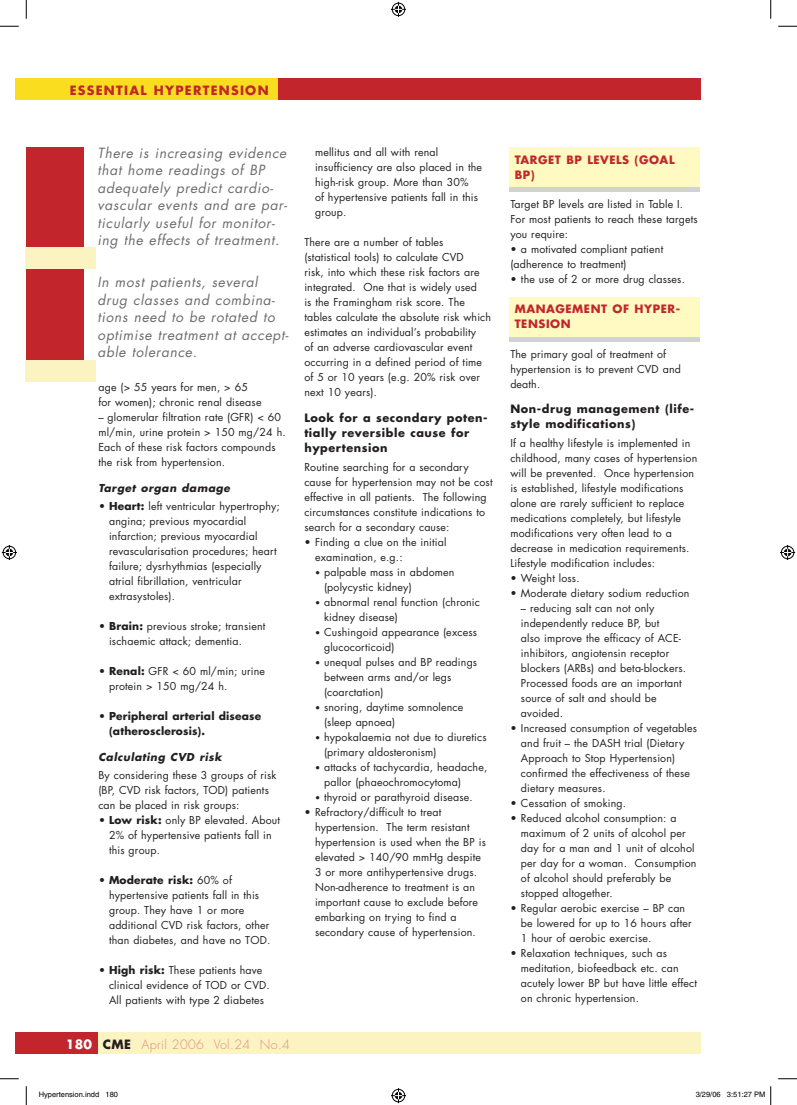
<style>
.page{position:relative;width:797px;height:1105px;background:#fff}
.page>*{position:absolute;margin:0;border:0;box-sizing:border-box;transform-origin:0 0}
.t1{font:italic 13.75px/17.5px "Futura";letter-spacing:.05em;color:#6c6d70}
.t2{font:300 12.5px "Futura";letter-spacing:.03em;color:#db9079}
.t3{font:700 12.5px "Futura";color:#c2262c}
.t4{font:700 11.25px/15px "Futura";letter-spacing:.05em;color:#231f20}
.t5{font:700 11.25px/15px "Futura";letter-spacing:.05em;color:#c2262c}
.t6{font:10.62px/15px "Futura";letter-spacing:.015em;color:#231f20}
.t7{font:700 10.62px/15px "Futura";letter-spacing:.015em;color:#231f20}
.t8{font:italic 700 10.62px "Futura";letter-spacing:.05em;color:#231f20}
.t9{font:7.5px "Helvetica";color:#000}
.s1{font-weight:700}
.s2{font-weight:700;color:#fff}
.s3{font-weight:700;color:#231f20}
.s4{font-size:8.75px}
</style>
<div class="page">
<div style="left:25px;top:78px;width:675px;height:22px;background:#c2262c"></div>
<div style="left:25px;top:1032px;width:675px;height:21px;background:#fcf3c2"></div>
<div style="left:16px;top:1032px;width:82px;height:21px;background:#c2262c"></div>
<div style="left:16px;top:78px;width:262px;height:22px;background:#fadd1f"></div>
<div style="left:509px;top:154px;width:190px;height:38px;background:#d1d2d4"></div>
<div style="left:509px;top:147px;width:190px;height:40px;background:#fffac1"></div>
<div style="left:26px;top:147px;width:58px;height:232px;background:#c2262c"></div>
<div style="left:25px;top:247px;width:71px;height:22px;background:#fcf3c2"></div>
<div style="left:25px;top:360px;width:71px;height:22px;background:#fcf3c2"></div>
<div style="left:509px;top:304px;width:190px;height:38px;background:#d1d2d4"></div>
<div style="left:509px;top:297px;width:190px;height:40px;background:#fffac1"></div>
<svg style="left:0;top:25px;width:19px;height:2px"></svg>
<svg style="left:778px;top:25px;width:19px;height:2px"></svg>
<svg style="left:0;top:1078px;width:19px;height:1px"></svg>
<svg style="left:778px;top:1078px;width:19px;height:1px"></svg>
<svg style="left:25px;top:0;width:2px;height:19px"></svg>
<svg style="left:25px;top:1086px;width:2px;height:19px"></svg>
<svg style="left:770px;top:0;width:1px;height:19px"></svg>
<svg style="left:391px;top:2px;width:15px;height:15px"></svg>
<svg style="left:391px;top:1088px;width:15px;height:15px"></svg>
<svg style="left:2px;top:545px;width:15px;height:15px"></svg>
<svg style="left:780px;top:545px;width:15px;height:15px"></svg>
<svg style="left:770px;top:1086px;width:1px;height:19px"></svg>
<p class="t3" style="left:70px;top:82px;width:10px">ESSENTI</p>
<p class="t3" style="left:129px;top:82px;width:66px">AL HYPERTENSION</p>
<p class="t1" style="left:98px;top:143px;width:191px">There is increasing evidence that home readings of BP adequately predict cardio&shy;vascular events and are par&shy;ticularly useful for monitor&shy;ing the effects of treatment.</p>
<p class="t1" style="left:98px;top:273px;width:192px">In most patients, several drug classes and combina&shy;tions need to be rotated to optimise treatment at accept&shy;able tolerance.</p>
<p class="t6" style="left:98px;top:379px;width:165px">age (&gt; 55 years for men, &gt; 65 for women); chronic renal disease</p>
<p class="t6" style="left:98px;top:409px;width:189px">– glomerular filtration rate (GFR) &lt; 60 ml/min, urine protein &gt; 150 mg/24 h.<br>Each of these risk factors compounds the risk from hypertension.</p>
<p class="t8" style="left:98px;top:480px;width:133px">Target organ damage</p>
<p class="t6" style="left:109px;top:498px;width:172px;text-indent:-11px"><span class="s1">• Heart:</span> left ventricular hypertrophy; angina; previous myocardial infarction; previous myocardial revascularisation procedures; heart failure; dysrhythmias (especially atrial fibrillation, ventricular extrasystoles).</p>
<p class="t6" style="left:109px;top:618px;width:158px;text-indent:-11px"><span class="s1">• Brain:</span> previous stroke; transient ischaemic attack; dementia.</p>
<p class="t6" style="left:109px;top:663px;width:157px;text-indent:-11px"><span class="s1">• Renal:</span> GFR &lt; 60 ml/min; urine protein &gt; 150 mg/24 h.</p>
<p class="t7" style="left:109px;top:708px;width:154px;text-indent:-11px">• Peripheral arterial disease (atherosclerosis).</p>
<p class="t8" style="left:98px;top:749px;width:125px">Calculating CVD risk</p>
<p class="t6" style="left:98px;top:768px;width:180px">By considering these 3 groups of risk (BP, CVD risk factors, TOD) patients can be placed in risk groups:</p>
<p class="t6" style="left:109px;top:813px;width:172px;text-indent:-11px"><span class="s1">• Low risk:</span> only BP elevated. About<br>2% of hypertensive patients fall in this group.</p>
<p class="t6" style="left:109px;top:873px;width:163px;text-indent:-11px"><span class="s1">• Moderate risk:</span> 60% of hypertensive patients fall in this group. They have 1 or more additional CVD risk factors, other than diabetes, and have no TOD.</p>
<p class="t6" style="left:109px;top:963px;width:162px;text-indent:-11px"><span class="s1">• H igh risk:</span> These patients have clinical evidence of TOD or CVD.<br>All patients with type 2 diabetes</p>
<p class="t2" style="left:66px;top:1036px;width:226px"><span class="s2">180</span> <span class="s3">CME</span> April 2006 Vol.24 No.4</p>
<p class="t6" style="left:315px;top:145px;width:168px">mellitus and all with renal insufficiency are also placed in the high-risk group. More than 30%<br>of hypertensive patients fall in this group.</p>
<p class="t6" style="left:304px;top:235px;width:188px">There are a number of tables (statistical tools) to calculate CVD<br>risk, into which these risk factors are integrated. One that is widely used<br>is the Framingham risk score. The tables calculate the absolute risk which estimates an individual’s probability<br>of an adverse cardiovascular event occurring in a defined period of time of 5 or 10 years (e.g. 20% risk over next 10 years).</p>
<p class="t4" style="left:304px;top:410px;width:185px">Look for a secondary poten&shy;tially reversible cause for hypertension</p>
<p class="t6" style="left:304px;top:459px;width:190px">Routine searching for a secondary cause for hypertension may not be cost effective in all patients. The following circumstances constitute indications to search for a secondary cause:</p>
<p class="t6" style="left:315px;top:534px;width:133px;text-indent:-11px">• Finding a clue on the initial examination, e.g.:</p>
<p class="t6" style="left:324px;top:564px;width:132px;text-indent:-9px"><span class="s4">•</span> palpable mass in abdomen (polycystic kidney)</p>
<p class="t6" style="left:324px;top:594px;width:157px;text-indent:-9px"><span class="s4">•</span> abnormal renal function (chronic kidney disease)</p>
<p class="t6" style="left:324px;top:624px;width:154px;text-indent:-9px"><span class="s4">•</span> Cushingoid appearance (excess glucocorticoid)</p>
<p class="t6" style="left:324px;top:654px;width:155px;text-indent:-9px"><span class="s4">•</span> unequal pulses and BP readings between arms and/or legs (coarctation)</p>
<p class="t6" style="left:324px;top:699px;width:141px;text-indent:-9px"><span class="s4">•</span> snoring, daytime somnolence (sleep apnoea)</p>
<p class="t6" style="left:324px;top:729px;width:164px;text-indent:-9px"><span class="s4">•</span> hypokalaemia not due to diuretics (primary aldosteronism)</p>
<p class="t6" style="left:324px;top:759px;width:165px;text-indent:-9px"><span class="s4">•</span> attacks of tachycardia, headache, pallor (phaeochromocytoma)</p>
<p class="t6" style="left:315px;top:789px;width:159px"><span class="s4">•</span> thyroid or parathyroid disease.</p>
<p class="t6" style="left:315px;top:804px;width:172px;text-indent:-11px">• Refractory/difficult to treat hypertension. The term resistant hypertension is used when the BP is elevated &gt; 140/90 mmHg despite<br>3 or more antihypertensive drugs.<br>Non-adherence to treatment is an important cause to exclude before embarking on trying to find a secondary cause of hypertension.</p>
<p class="t5" style="left:514px;top:152px;width:154px">Target BP levels (goal<br>BP)</p>
<p class="t6" style="left:510px;top:196px;width:189px">Target BP levels are listed in Table I.<br>For most patients to reach these targets you require:</p>
<p class="t6" style="left:510px;top:241px;width:154px">• a motivated compliant patient (adherence to treatment)</p>
<p class="t6" style="left:510px;top:271px;width:176px">• the use of 2 or more drug classes.</p>
<p class="t5" style="left:514px;top:301px;width:167px">Management of hyper&shy;tension</p>
<p class="t6" style="left:510px;top:346px;width:172px">The primary goal of treatment of hypertension is to prevent CVD and death.</p>
<p class="t4" style="left:510px;top:401px;width:185px">Non-drug management (life&shy;style modifications)</p>
<p class="t6" style="left:510px;top:435px;width:188px">If a healthy lifestyle is implemented in childhood, many cases of hypertension will be prevented. Once hypertension is established, lifestyle modifications alone are rarely sufficient to replace medications completely, but lifestyle modifications very often lead to a decrease in medication requirements.<br>Lifestyle modification includes:</p>
<p class="t6" style="left:510px;top:570px;width:71px">• Weight loss.</p>
<p class="t6" style="left:510px;top:585px;width:181px">• Moderate dietary sodium reduction</p>
<p class="t6" style="left:521px;top:600px;width:167px">– reducing salt can not only independently reduce BP, but<br>also improve the efficacy of ACE&shy;inhibitors, angiotensin receptor blockers (ARBs) and beta-blockers.<br>Processed foods are an important source of salt and should be avoided.</p>
<p class="t6" style="left:521px;top:720px;width:178px;text-indent:-11px">• Increased consumption of vegetables and fruit – the DASH trial (Dietary<br>Approach to Stop Hypertension) confirmed the effectiveness of these dietary measures.</p>
<p class="t6" style="left:510px;top:795px;width:117px">• Cessation of smoking.</p>
<p class="t6" style="left:521px;top:810px;width:177px;text-indent:-11px">• Reduced alcohol consumption: a maximum of 2 units of alcohol per day for a man and 1 unit of alcohol per day for a woman. Consumption of alcohol should preferably be stopped altogether.</p>
<p class="t6" style="left:521px;top:900px;width:172px;text-indent:-11px">• Regular aerobic exercise – BP can be lowered for up to 16 hours after<br>1 hour of aerobic exercise.</p>
<p class="t6" style="left:521px;top:945px;width:177px;text-indent:-11px">• Relaxation techniques, such as meditation, biofeedback etc. can acutely lower BP but have little effect on chronic hypertension.</p>
<p class="t9" style="left:39px;top:1090px;width:81px">Hypertension.indd 180</p>
<p class="t9" style="left:695px;top:1090px;width:71px">3/29/06 3:51:27 PM</p>
</div>
